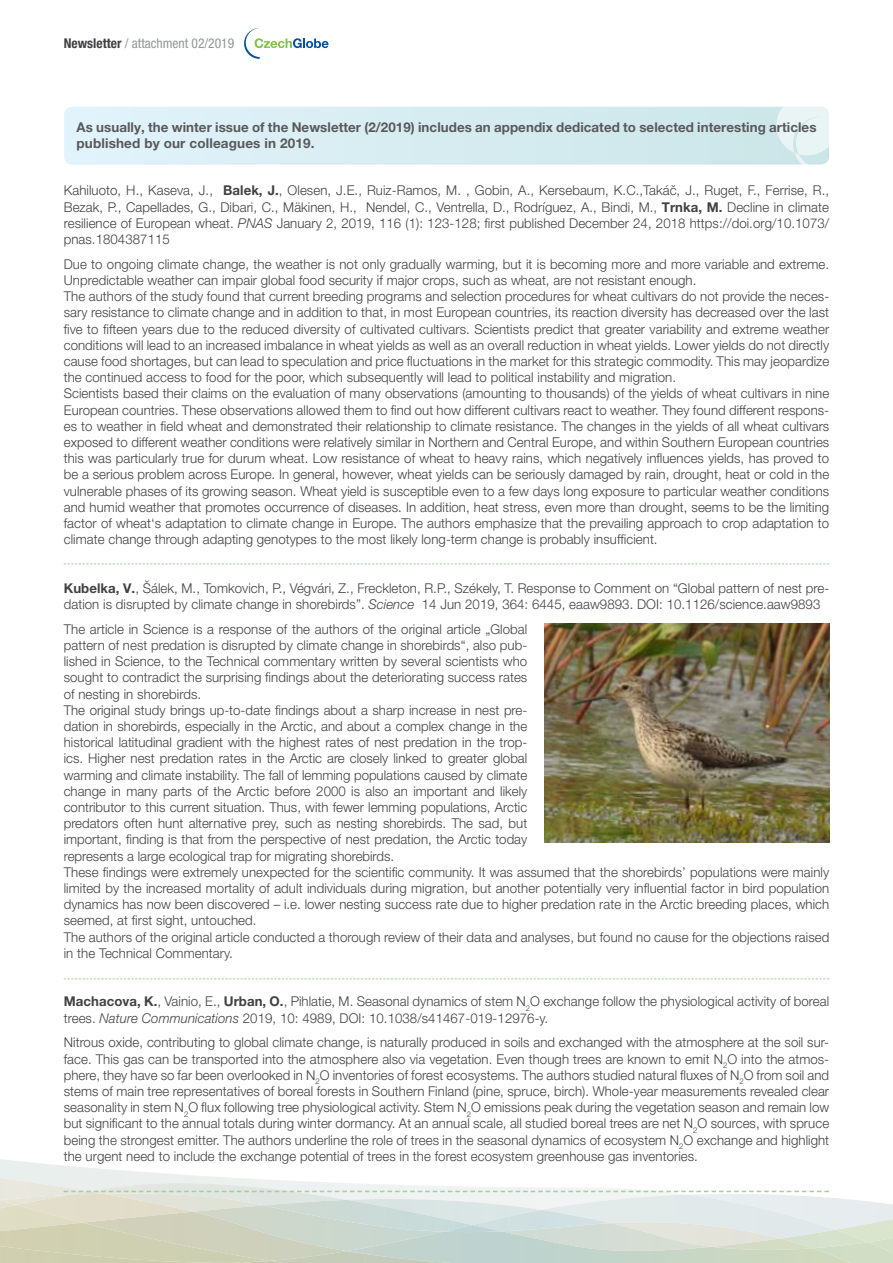
<style>
.page{position:relative;width:893px;height:1263px;background:#fff}
.page>*{position:absolute;margin:0;border:0;box-sizing:border-box;transform-origin:0 0}
.t1{font:300 13.5px/16.2px "Helvetica Neue LT Pro";letter-spacing:.005em;color:#414042}
.t2{font:700 13.5px/16.2px "Helvetica Neue LT Pro";letter-spacing:.005em;color:#58595b}
.t3{font:condensed 13.5px "Helvetica Neue LT Pro";color:#939598}
.s1{font-weight:700;color:#414042}
.s2{font-weight:700}
.s3{font-style:italic}
</style>
<div class="page">
<svg style="left:244px;top:28px;width:85px;height:31px"></svg>
<svg style="left:0;top:1159px;width:893px;height:104px"></svg>
<svg style="left:64px;top:978px;width:765px;height:1px"></svg>
<svg style="left:64px;top:563px;width:765px;height:1px"></svg>
<div style="left:62px;top:105px;width:768px;height:55px;background:linear-gradient(to right,#e3f4fb,#cce6e7)"></div>
<div style="left:63px;top:108px;width:767px;height:57px;background:#d7ecf1"></div>
<svg style="left:776px;top:105px;width:54px;height:60px"></svg>
<img style="left:544px;top:624px;width:285px;height:219px">
<p class="t3" style="left:64px;top:35px;width:172px"><span class="s1">Newsletter</span> / attachment 02/2019</p>
<p class="t2" style="left:77px;top:119px;width:741px">As usually, the winter issue of the Newsletter (2/2019) includes an appendix dedicated to selected interesting articles published by our colleagues in 2019.</p>
<p class="t1" style="left:64px;top:182px;width:767px;text-align:justify">Kahiluoto, H., Kaseva, J., <span class="s2">Balek, J.</span>, Olesen, J.E., Ruiz-Ramos, M. , Gobin, A., Kersebaum, K.C.,Takáč, J., Ruget, F., Ferrise, R., Bezak, P., Capellades, G., Dibari, C., Mäkinen, H., Nendel, C., Ventrella, D., Rodríguez, A., Bindi, M., <span class="s2">Trnka, M.</span> Decline in climate resilience of European wheat. <span class="s3">PNAS</span> January 2, 2019, 116 (1): 123-128; first published December 24, 2018 https://doi.org/10.1073/ pnas.1804387115</p>
<p class="t1" style="left:64px;top:256px;width:767px">Due to ongoing climate change, the weather is not only gradually warming, but it is becoming more and more variable and extreme.<br>Unpredictable weather can impair global food security if major crops, such as wheat, are not resistant enough.<br>The authors of the study found that current breeding programs and selection procedures for wheat cultivars do not provide the neces&shy;sary resistance to climate change and in addition to that, in most European countries, its reaction diversity has decreased over the last five to fifteen years due to the reduced diversity of cultivated cultivars. Scientists predict that greater variability and extreme weather conditions will lead to an increased imbalance in wheat yields as well as an overall reduction in wheat yields. Lower yields do not directly cause food shortages, but can lead to speculation and price fluctuations in the market for this strategic commodity. This may jeopardize the continued access to food for the poor, which subsequently will lead to political instability and migration.<br>Scientists based their claims on the evaluation of many observations (amounting to thousands) of the yields of wheat cultivars in nine European countries. These observations allowed them to find out how different cultivars react to weather. They found different respons&shy;es to weather in field wheat and demonstrated their relationship to climate resistance. The changes in the yields of all wheat cultivars exposed to different weather conditions were relatively similar in Northern and Central Europe, and within Southern European countries this was particularly true for durum wheat. Low resistance of wheat to heavy rains, which negatively influences yields, has proved to be a serious problem across Europe. In general, however, wheat yields can be seriously damaged by rain, drought, heat or cold in the vulnerable phases of its growing season. Wheat yield is susceptible even to a few days long exposure to particular weather conditions and humid weather that promotes occurrence of diseases. In addition, heat stress, even more than drought, seems to be the limiting factor of wheat‘s adaptation to climate change in Europe. The authors emphasize that the prevailing approach to crop adaptation to climate change through adapting genotypes to the most likely long-term change is probably insufficient.</p>
<p class="t1" style="left:64px;top:580px;width:767px"><span class="s2">Kubelka, V.</span>, Šálek, M., Tomkovich, P., Végvári, Z., Freckleton, R.P., Székely, T. Response to Comment on “Global pattern of nest pre&shy;dation is disrupted by climate change in shorebirds”. <span class="s3">Science</span> 14 Jun 2019, 364: 6445, eaaw9893. DOI: 10.1126/science.aaw9893</p>
<p class="t1" style="left:64px;top:620px;width:767px">The article in Science is a response of the authors of the original article „Global<br>pattern of nest predation is disrupted by climate change in shorebirds“, also pub-<br>lished in Science, to the Technical commentary written by several scientists who<br>sought to contradict the surprising findings about the deteriorating success rates<br>of nesting in shorebirds.<br>The original study brings up-to-date findings about a sharp increase in nest pre-<br>dation in shorebirds, especially in the Arctic, and about a complex change in the<br>historical latitudinal gradient with the highest rates of nest predation in the trop-<br>ics. Higher nest predation rates in the Arctic are closely linked to greater global<br>warming and climate instability. The fall of lemming populations caused by climate<br>change in many parts of the Arctic before 2000 is also an important and likely<br>contributor to this current situation. Thus, with fewer lemming populations, Arctic<br>predators often hunt alternative prey, such as nesting shorebirds. The sad, but<br>important, finding is that from the perspective of nest predation, the Arctic today<br>represents a large ecological trap for migrating shorebirds.<br>These findings were extremely unexpected for the scientific community. It was assumed that the shorebirds’ populations were mainly limited by the increased mortality of adult individuals during migration, but another potentially very influential factor in bird population dynamics has now been discovered – i.e. lower nesting success rate due to higher predation rate in the Arctic breeding places, which seemed, at first sight, untouched.<br>The authors of the original article conducted a thorough review of their data and analyses, but found no cause for the objections raised in the Technical Commentary.</p>
<p class="t1" style="left:64px;top:993px;width:767px"><span class="s2">Machacova, K.</span>, Vainio, E., <span class="s2">Urban, O.</span>, Pihlatie, M. Seasonal dynamics of stem N<sub>2</sub>O exchange follow the physiological activity of boreal trees. <span class="s3">Nature Communications</span> 2019, 10: 4989, DOI: 10.1038/s41467-019-12976-y.</p>
<p class="t1" style="left:64px;top:1034px;width:767px;text-align:justify">Nitrous oxide, contributing to global climate change, is naturally produced in soils and exchanged with the atmosphere at the soil sur&shy;face. This gas can be transported into the atmosphere also via vegetation. Even though trees are known to emit N<sub>2</sub>O into the atmos&shy;phere, they have so far been overlooked in N<sub>2</sub>O inventories of forest ecosystems. The authors studied natural fluxes of N<sub>2</sub>O from soil and stems of main tree representatives of boreal forests in Southern Finland (pine, spruce, birch). Whole-year measurements revealed clear seasonality in stem N<sub>2</sub>O flux following tree physiological activity. Stem N<sub>2</sub>O emissions peak during the vegetation season and remain low but significant to the annual totals during winter dormancy. At an annual scale, all studied boreal trees are net N<sub>2</sub>O sources, with spruce being the strongest emitter. The authors underline the role of trees in the seasonal dynamics of ecosystem N<sub>2</sub>O exchange and highlight the urgent need to include the exchange potential of trees in the forest ecosystem greenhouse gas inventories.</p>
</div>
